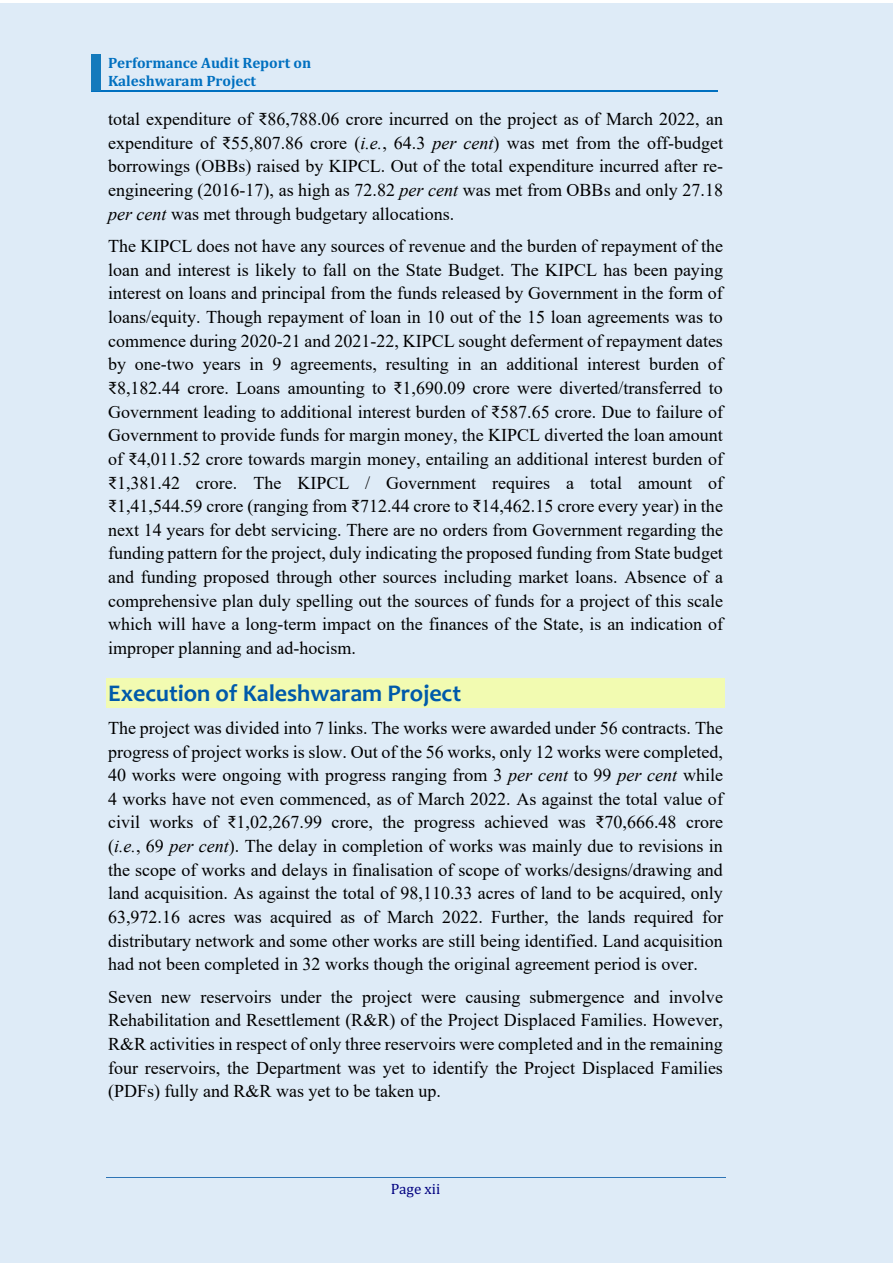
<style>
.page{position:relative;width:893px;height:1263px;background:#fff}
.page>*{position:absolute;margin:0;border:0;box-sizing:border-box;transform-origin:0 0}
.t1{font:700 24.15px "Candara";color:#005aaa}
.t2{font:18px/23.7px "Times New Roman";color:#000;text-align:justify}
.t3{font:700 15.15px/17.7px "Cambria";letter-spacing:-.005em;color:#0070c0}
.t4{font:15.15px "Cambria";letter-spacing:-.005em;color:#000080}
.s1{font-style:italic}
</style>
<div class="page">
<div style="left:0;top:3px;width:892px;height:1260px;background:#deebf7"></div>
<div style="left:91px;top:54px;width:9px;height:18px;background:#147abc"></div>
<hr style="left:91px;top:91px;width:627px;height:1px;background:#0070c0">
<div style="left:91px;top:72px;width:9px;height:19px;background:#147abc"></div>
<hr style="left:106px;top:1177px;width:619px;height:1px;background:#2e74b5">
<div style="left:106px;top:679px;width:618px;height:29px;background:#f2fbb1"></div>
<p class="t3" style="left:108px;top:54px;width:205px">Performance Audit Report on<br>Kaleshwaram Project</p>
<p class="t2" style="left:108px;top:107px;width:616px">total expenditure of ₹86,788.06 crore incurred on the project as of March 2022, an expenditure of ₹55,807.86 crore (<span class="s1">i.e.</span>, 64.3 <span class="s1">per cent</span>) was met from the off-budget borrowings (OBBs) raised by KIPCL. Out of the total expenditure incurred after re&shy;engineering (2016-17), as high as 72.82 <span class="s1">per cent</span> was met from OBBs and only 27.18 <span class="s1">per cent</span> was met through budgetary allocations.</p>
<p class="t2" style="left:108px;top:234px;width:616px">The KIPCL does not have any sources of revenue and the burden of repayment of the loan and interest is likely to fall on the State Budget. The KIPCL has been paying interest on loans and principal from the funds released by Government in the form of loans/equity. Though repayment of loan in 10 out of the 15 loan agreements was to commence during 2020-21 and 2021-22, KIPCL sought deferment of repayment dates by one-two years in 9 agreements, resulting in an additional interest burden of ₹8,182.44 crore. Loans amounting to ₹1,690.09 crore were diverted/transferred to Government leading to additional interest burden of ₹587.65 crore. Due to failure of Government to provide funds for margin money, the KIPCL diverted the loan amount of ₹4,011.52 crore towards margin money, entailing an additional interest burden of ₹1,381.42 crore. The KIPCL / Government requires a total amount of ₹1,41,544.59 crore (ranging from ₹712.44 crore to ₹14,462.15 crore every year) in the next 14 years for debt servicing. There are no orders from Government regarding the funding pattern for the project, duly indicating the proposed funding from State budget and funding proposed through other sources including market loans. Absence of a comprehensive plan duly spelling out the sources of funds for a project of this scale which will have a long-term impact on the finances of the State, is an indication of improper planning and ad-hocism.</p>
<h1 class="t1" style="left:108px;top:684px;width:354px">Execution of Kaleshwaram Project</h1>
<p class="t2" style="left:108px;top:716px;width:616px">The project was divided into 7 links. The works were awarded under 56 contracts. The progress of project works is slow. Out of the 56 works, only 12 works were completed, 40 works were ongoing with progress ranging from 3 <span class="s1">per cent</span> to 99 <span class="s1">per cent</span> while 4 works have not even commenced, as of March 2022. As against the total value of civil works of ₹1,02,267.99 crore, the progress achieved was ₹70,666.48 crore (<span class="s1">i.e.</span>, 69 <span class="s1">per cent</span>). The delay in completion of works was mainly due to revisions in the scope of works and delays in finalisation of scope of works/designs/drawing and land acquisition. As against the total of 98,110.33 acres of land to be acquired, only 63,972.16 acres was acquired as of March 2022. Further, the lands required for distributary network and some other works are still being identified. Land acquisition had not been completed in 32 works though the original agreement period is over.</p>
<p class="t2" style="left:108px;top:985px;width:616px">Seven new reservoirs under the project were causing submergence and involve Rehabilitation and Resettlement (R&amp;R) of the Project Displaced Families. However, R&amp;R activities in respect of only three reservoirs were completed and in the remaining four reservoirs, the Department was yet to identify the Project Displaced Families (PDFs) fully and R&amp;R was yet to be taken up.</p>
<p class="t4" style="left:391px;top:1179px;width:51px">Page xii</p>
</div>
